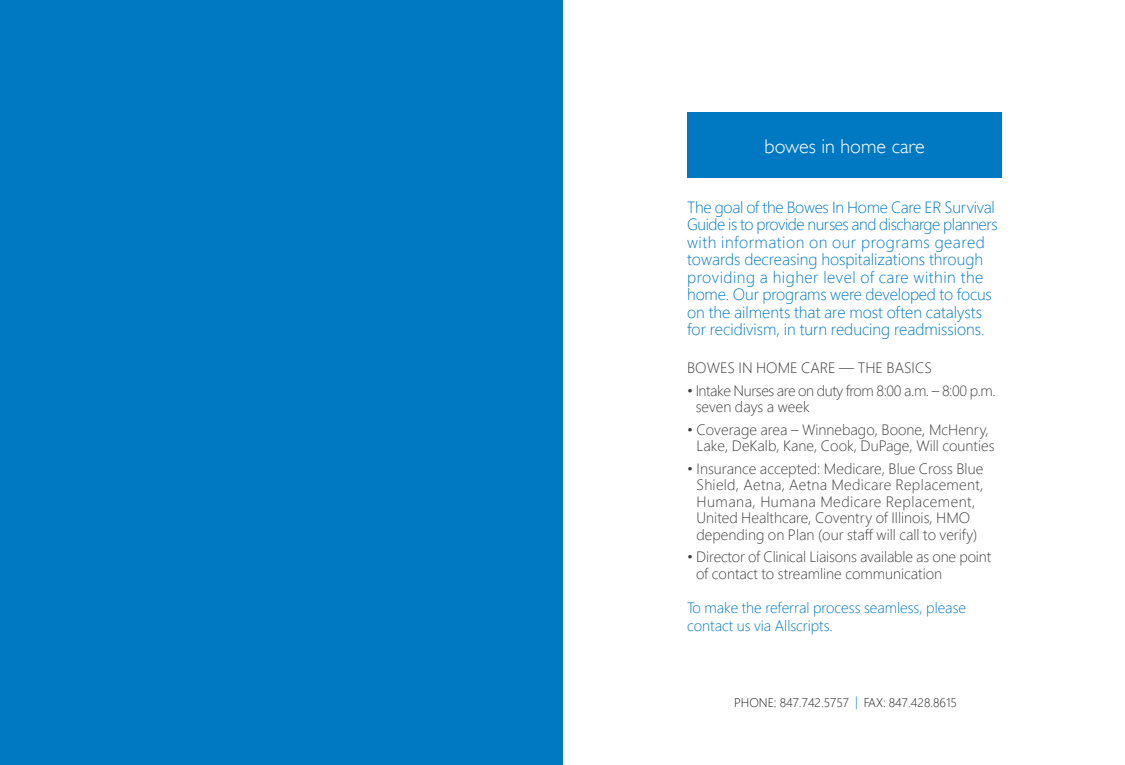
<style>
.page{position:relative;width:1125px;height:765px;background:#fff}
.page>*{position:absolute;margin:0;border:0;box-sizing:border-box;transform-origin:0 0}
.t1{font:300 20px "Gill Sans";color:#fff}
.t2{font:300 16.25px/17.5px "Segoe Pro";color:#0079c2}
.t3{font:300 15px/16.5px "Segoe Pro";color:#3e3e3f}
.t4{font:300 15px/18px "Segoe Pro";color:#0079c2}
.t5{font:300 15px/16.5px "Segoe Pro";letter-spacing:-.03em;color:#3e3e3f}
.t6{font:300 12.5px "Segoe Pro";color:#231f20}
.s1{color:#307fc3}
.s2{color:#0079c2}
</style>
<div class="page">
<div style="left:0;top:0;width:563px;height:765px;background:#0079c2"></div>
<div style="left:687px;top:112px;width:314px;height:66px;background:#0079c2"></div>
<h1 class="t1" style="left:765px;top:135px;width:162px">bowes in home care</h1>
<p class="t2" style="left:687px;top:198px;width:312px">The goal of the Bowes In Home Care ER Survival Guide is to provide nurses and discharge planners with information on our programs geared towards decreasing hospitalizations through providing a higher level of care within the home. Our programs were developed to focus on the ailments that are most often catalysts for recidivism, in turn reducing readmissions<span class="s1">.</span></p>
<p class="t3" style="left:687px;top:359px;width:246px">BOWES IN HOME CARE — THE BASICS</p>
<p class="t5" style="left:696px;top:382px;width:302px;text-indent:-9px">• Intake Nurses are on duty from 8:00 a.m. – 8:00 p.m. seven days a week</p>
<p class="t3" style="left:697px;top:421px;width:299px;text-indent:-9px">• Coverage area – Winnebago, Boone, McHenry,<br>Lake, DeKalb, Kane, Cook, DuPage, Will counties</p>
<p class="t3" style="left:697px;top:460px;width:288px;text-indent:-9px">• Insurance accepted: Medicare, Blue Cross Blue Shield, Aetna, Aetna Medicare Replacement, Humana, Humana Medicare Replacement, United Healthcare, Coventry of Illinois, HMO depending on Plan (our staff will call to verify)</p>
<p class="t3" style="left:696px;top:548px;width:296px;text-indent:-9px">• Director of Clinical Liaisons available as one point of contact to streamline communication</p>
<p class="t4" style="left:687px;top:599px;width:280px">To make the referral process seamless, please contact us via Allscripts.</p>
<p class="t6" style="left:734px;top:694px;width:224px">PHONE: 847.742.5757 <span class="s2">|</span> FAX: 847.428.8615</p>
</div>
